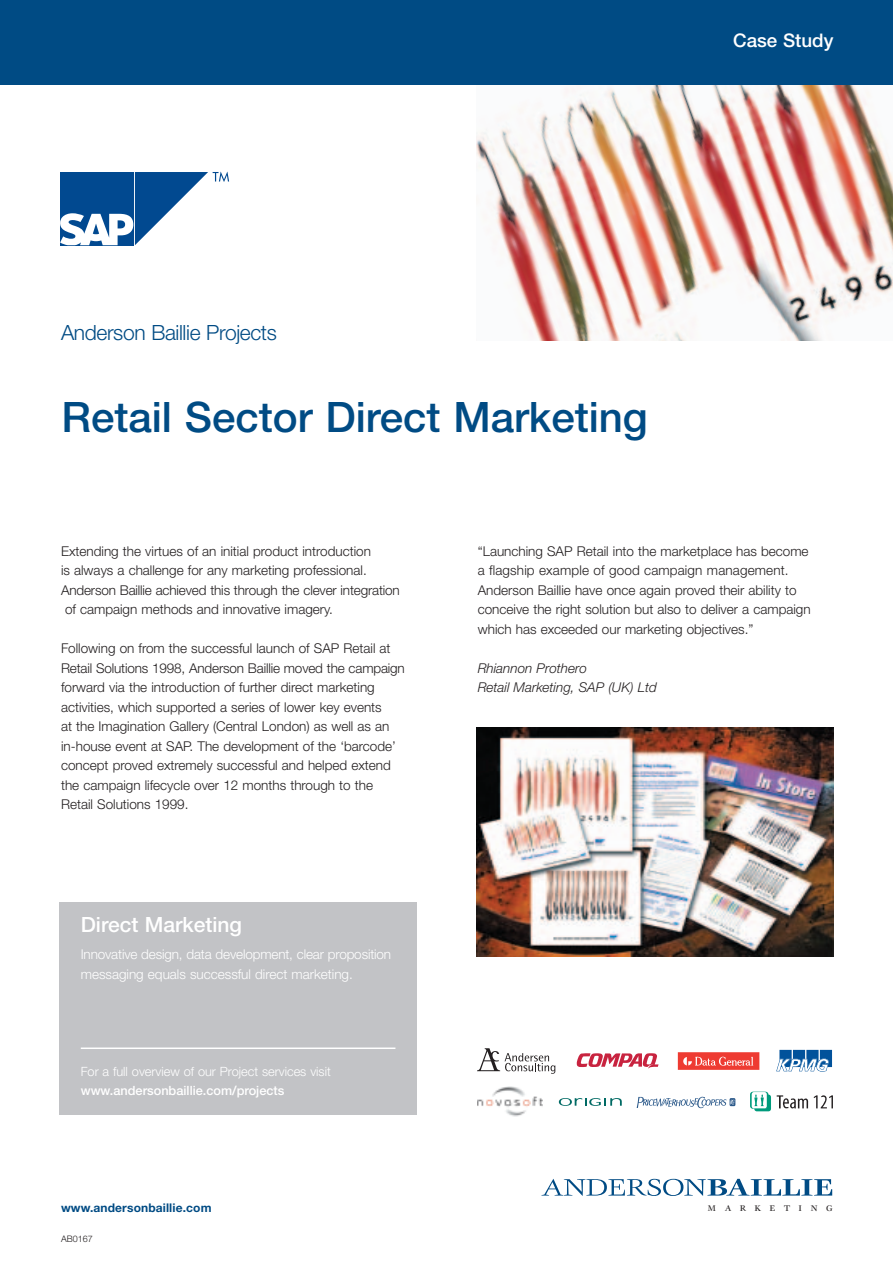
<style>
.page{position:relative;width:893px;height:1263px;background:#fff}
.page>*{position:absolute;margin:0;border:0;box-sizing:border-box;transform-origin:0 0}
.t1{font:500 42px "Helvetica Neue";color:#004b84}
.t2{font:300 21px "Helvetica Neue";letter-spacing:-.015em;color:#004b84}
.t3{font:500 21px "Helvetica Neue";color:#fff}
.t4{font:500 18.75px "Helvetica Neue";color:#fff}
.t5{font:300 13.5px/19.5px "Helvetica Neue";color:#231f20}
.t6{font:300 13.5px/19.5px "Helvetica Neue";letter-spacing:-.01em;color:#fff}
.t7{font:italic 300 13.5px/19.5px "Helvetica Neue";color:#231f20}
.t8{font:300 12.75px "Helvetica Neue";color:#fff}
.t9{font:500 12.75px "Helvetica Neue";color:#fff}
.t10{font:700 12px "Helvetica Neue";letter-spacing:.01em;color:#004b84}
.t11{font:500 9px "Veljovic";letter-spacing:.955em;color:#231f20}
.t12{font:300 9px "Helvetica Neue";color:#231f20}
</style>
<div class="page">
<img style="left:476px;top:85px;width:417px;height:255px">
<div style="left:0;top:0;width:893px;height:85px;background:#004b84"></div>
<svg style="left:541px;top:1179px;width:291px;height:17px"></svg>
<div style="left:60px;top:902px;width:357px;height:212px;background:#c2c3c6"></div>
<hr style="left:81px;top:1047px;width:314px;height:2px;background:#fff">
<svg style="left:60px;top:172px;width:169px;height:73px"></svg>
<svg style="left:576px;top:1053px;width:83px;height:16px"></svg>
<svg style="left:678px;top:1052px;width:81px;height:18px"></svg>
<img style="left:477px;top:1086px;width:65px;height:31px">
<svg style="left:559px;top:1098px;width:63px;height:8px"></svg>
<svg style="left:776px;top:1049px;width:57px;height:23px"></svg>
<svg style="left:776px;top:1050px;width:56px;height:21px"></svg>
<svg style="left:477px;top:1048px;width:78px;height:26px"></svg>
<div style="left:754px;top:1094px;width:17px;height:17px;background:#009b7c;border-radius:3px"></div>
<div style="left:751px;top:1092px;width:17px;height:16px;background:#fff;border-radius:3px"></div>
<div style="left:751px;top:1091px;width:17px;height:18px;border:1px solid #009b7c;border-radius:3px"></div>
<svg style="left:754px;top:1094px;width:10px;height:12px"></svg>
<svg style="left:777px;top:1095px;width:31px;height:13px"></svg>
<svg style="left:814px;top:1095px;width:19px;height:13px"></svg>
<svg style="left:637px;top:1097px;width:98px;height:11px"></svg>
<img style="left:476px;top:727px;width:357px;height:230px">
<h3 class="t4" style="left:733px;top:34px;width:102px">Case Study</h3>
<h2 class="t2" style="left:61px;top:325px;width:217px">Anderson Baillie Projects</h2>
<h1 class="t1" style="left:62px;top:402px;width:588px">Retail Sector Direct Marketing</h1>
<p class="t5" style="left:61px;top:542px;width:340px">Extending the virtues of an initial product introduction<br>is always a challenge for any marketing professional.<br>Anderson Baillie achieved this through the clever integration of campaign methods and innovative imagery.</p>
<p class="t5" style="left:61px;top:640px;width:345px">Following on from the successful launch of SAP Retail at Retail Solutions 1998, Anderson Baillie moved the campaign forward via the introduction of further direct marketing activities, which supported a series of lower key events<br>at the Imagination Gallery (Central London) as well as an in-house event at SAP. The development of the ‘barcode’ concept proved extremely successful and helped extend the campaign lifecycle over 12 months through to the Retail Solutions 1999.</p>
<h2 class="t3" style="left:81px;top:917px;width:163px">Direct Marketing</h2>
<p class="t6" style="left:81px;top:946px;width:312px">Innovative design, data development, clear proposition messaging equals successful direct marketing.</p>
<p class="t8" style="left:81px;top:1066px;width:252px">For a full overview of our Project services visit</p>
<p class="t9" style="left:81px;top:1086px;width:205px">www.andersonbaillie.com/projects</p>
<p class="t5" style="left:478px;top:542px;width:334px">“Launching SAP Retail into the marketplace has become a flagship example of good campaign management.<br>Anderson Baillie have once again proved their ability to conceive the right solution but also to deliver a campaign which has exceeded our marketing objectives.”</p>
<p class="t7" style="left:478px;top:659px;width:181px">Rhiannon Prothero<br>Retail Marketing, SAP (UK) Ltd</p>
<p class="t10" style="left:61px;top:1203px;width:152px">www.andersonbaillie.com</p>
<p class="t11" style="left:708px;top:1205px;width:126px">MARKETING</p>
<p class="t12" style="left:61px;top:1235px;width:33px">AB0167</p>
</div>
